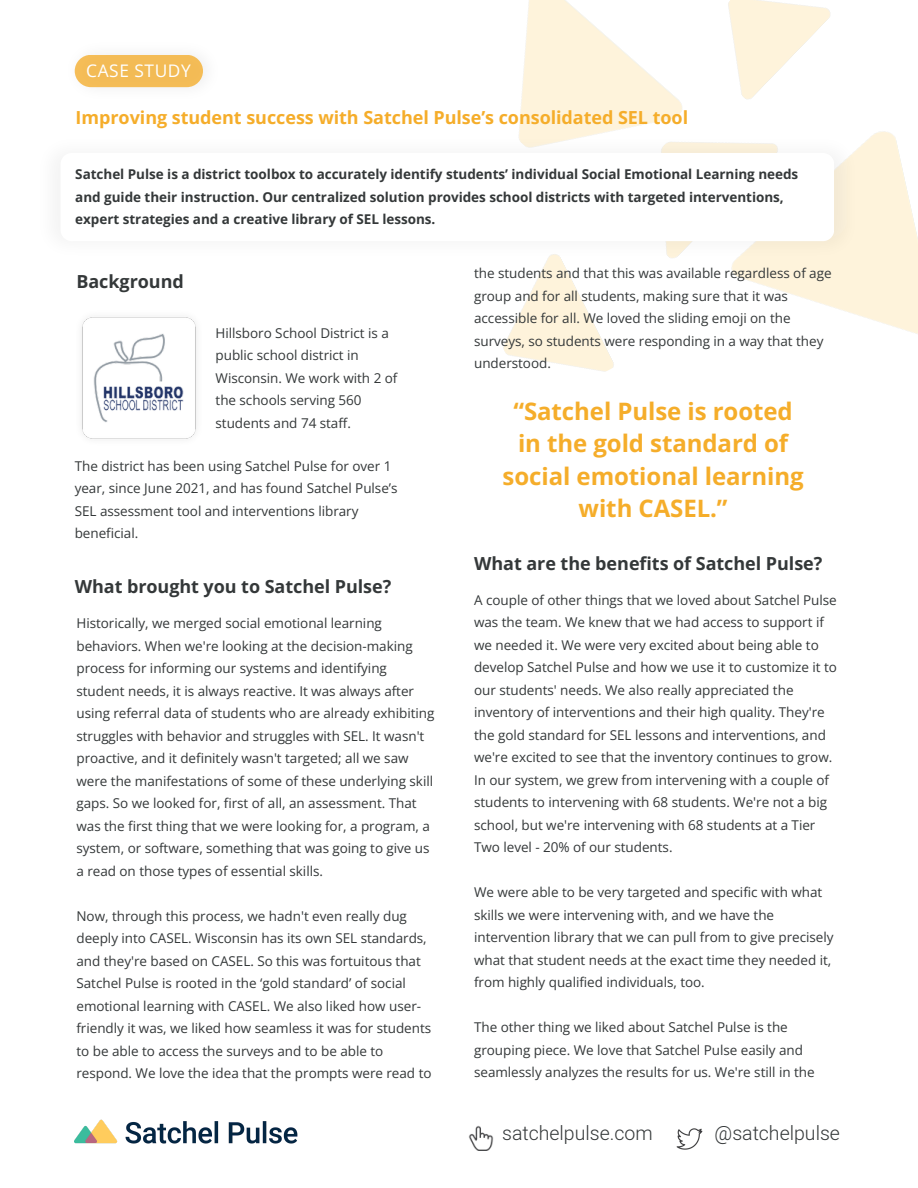
<style>
.page{position:relative;width:918px;height:1188px;background:#fff}
.page>*{position:absolute;margin:0;border:0;box-sizing:border-box;transform-origin:0 0}
.t1{font:700 24px/32.7px "Open Sans";letter-spacing:-.005em;color:#f5ad2a;text-align:center}
.t2{font:300 19.5px "Heebo";color:#343839}
.t3{font:700 18px "Open Sans";letter-spacing:-.005em;color:#343839}
.t4{font:700 18px "Open Sans";letter-spacing:-.005em;color:#f5ad2a}
.t5{font:17.25px "Open Sans";letter-spacing:.03em;color:#fff}
.t6{font:13.5px/22.5px "Open Sans";color:#343839}
.t7{font:700 13.5px/22.5px "Open Sans";letter-spacing:-.005em;color:#343839}
</style>
<div class="page">
<img style="left:503px;top:268px;width:111px;height:104px">
<img style="left:731px;top:131px;width:187px;height:203px">
<img style="left:519px;top:0;width:145px;height:127px">
<img style="left:728px;top:0;width:102px;height:87px">
<img style="left:611px;top:87px;width:151px;height:40px">
<img style="left:74px;top:55px;width:130px;height:33px">
<img style="left:469px;top:1125px;width:24px;height:25px">
<img style="left:676px;top:1128px;width:27px;height:22px">
<img style="left:75px;top:1119px;width:222px;height:25px">
<img style="left:519px;top:127px;width:349px;height:141px">
<svg style="left:61px;top:143px;width:786px;height:94px"></svg>
<svg style="left:61px;top:153px;width:773px;height:88px"></svg>
<img style="left:81px;top:317px;width:116px;height:122px">
<div style="left:75px;top:55px;width:128px;height:32px;background:#f3bb56;border-radius:16px"></div>
<img style="left:94px;top:333px;width:90px;height:89px">
<p class="t5" style="left:86px;top:59px;width:106px">CASE STUDY</p>
<p class="t4" style="left:76px;top:105px;width:614px">Improving student success with Satchel Pulse’s consolidated SEL tool</p>
<p class="t7" style="left:75px;top:163px;width:724px">Satchel Pulse is a district toolbox to accurately identify students’ individual Social Emotional Learning needs and guide their instruction. Our centralized solution provides school districts with targeted interventions, expert strategies and a creative library of SEL lessons.</p>
<p class="t3" style="left:76px;top:269px;width:109px">Background</p>
<p class="t6" style="left:216px;top:321px;width:183px">Hillsboro School District is a public school district in<br>Wisconsin. We work with 2 of the schools serving 560 students and 74 staff.</p>
<h2 class="t6" style="left:75px;top:454px;width:324px">The district has been using Satchel Pulse for over 1 year, since June 2021, and has found Satchel Pulse’s SEL assessment tool and interventions library beneficial.</h2>
<h2 class="t3" style="left:75px;top:573px;width:318px">What brought you to Satchel Pulse?</h2>
<h2 class="t6" style="left:76px;top:612px;width:360px">Historically, we merged social emotional learning behaviors. When we're looking at the decision-making process for informing our systems and identifying student needs, it is always reactive. It was always after using referral data of students who are already exhibiting struggles with behavior and struggles with SEL. It wasn't proactive, and it definitely wasn't targeted; all we saw were the manifestations of some of these underlying skill gaps. So we looked for, first of all, an assessment. That was the first thing that we were looking for, a program, a system, or software, something that was going to give us a read on those types of essential skills.</h2>
<p class="t6" style="left:76px;top:904px;width:357px">Now, through this process, we hadn't even really dug deeply into CASEL. Wisconsin has its own SEL standards, and they're based on CASEL. So this was fortuitous that Satchel Pulse is rooted in the ‘gold standard’ of social emotional learning with CASEL. We also liked how user&shy;friendly it was, we liked how seamless it was for students to be able to access the surveys and to be able to respond. We love the idea that the prompts were read to</p>
<h1 class="t6" style="left:474px;top:262px;width:359px">the students and that this was available regardless of age group and for all students, making sure that it was accessible for all. We loved the sliding emoji on the surveys, so students were responding in a way that they understood.</h1>
<p class="t1" style="left:503px;top:394px;width:303px">“Satchel Pulse is rooted in the gold standard of social emotional learning with CASEL.”</p>
<p class="t3" style="left:474px;top:550px;width:350px">What are the benefits of Satchel Pulse?</p>
<p class="t6" style="left:474px;top:588px;width:364px">A couple of other things that we loved about Satchel Pulse was the team. We knew that we had access to support if we needed it. We were very excited about being able to develop Satchel Pulse and how we use it to customize it to our students' needs. We also really appreciated the inventory of interventions and their high quality. They're the gold standard for SEL lessons and interventions, and we're excited to see that the inventory continues to grow.<br>In our system, we grew from intervening with a couple of students to intervening with 68 students. We're not a big school, but we're intervening with 68 students at a Tier Two level - 20% of our students.</p>
<h5 class="t6" style="left:474px;top:881px;width:361px">We were able to be very targeted and specific with what skills we were intervening with, and we have the intervention library that we can pull from to give precisely what that student needs at the exact time they needed it, from highly qualified individuals, too.</h5>
<p class="t6" style="left:474px;top:1016px;width:342px">The other thing we liked about Satchel Pulse is the grouping piece. We love that Satchel Pulse easily and seamlessly analyzes the results for us. We're still in the</p>
<h4 class="t2" style="left:502px;top:1120px;width:152px">satchelpulse.com</h4>
<h4 class="t2" style="left:715px;top:1120px;width:127px">@satchelpulse</h4>
</div>
